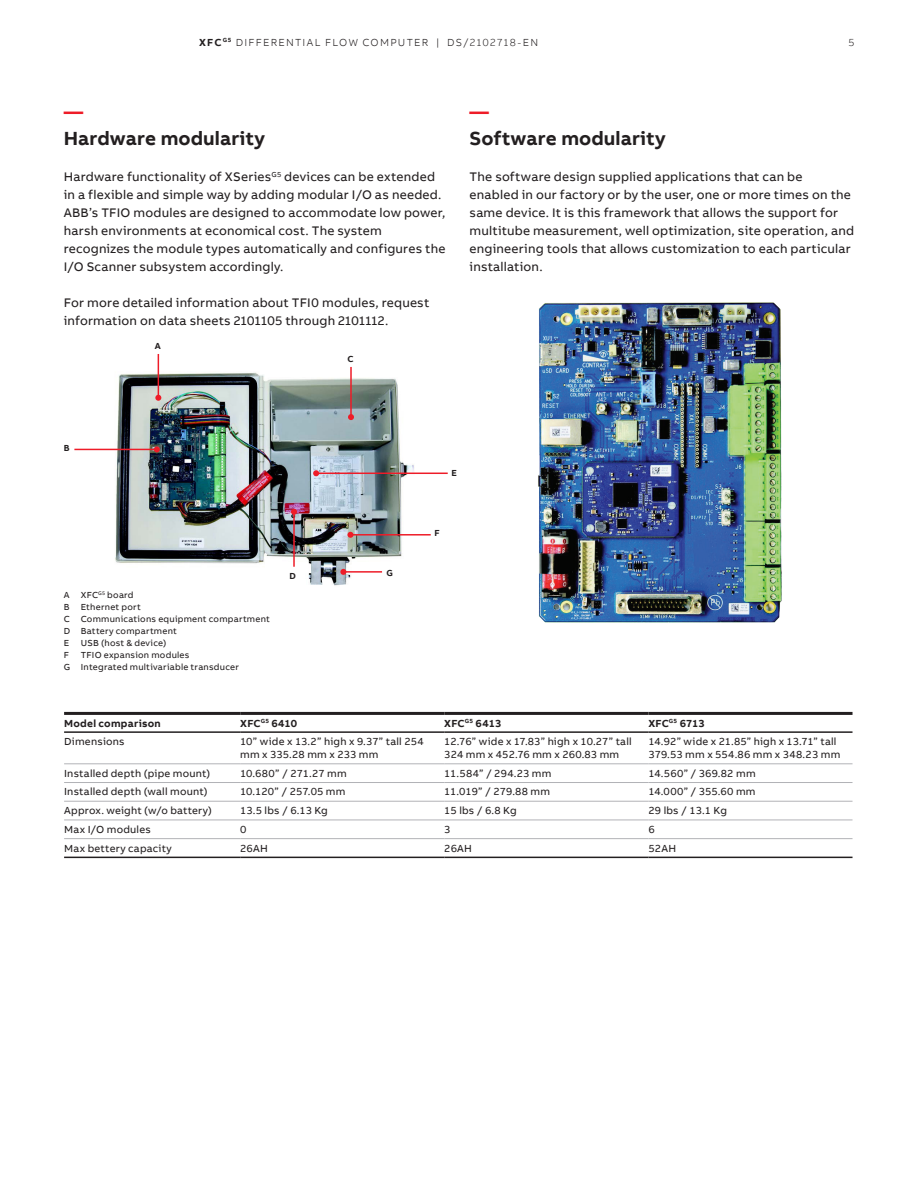
<style>
.page{position:relative;width:918px;height:1188px;background:#fff}
.page>*{position:absolute;margin:0;border:0;box-sizing:border-box;transform-origin:0 0}
.Intro_text_before_bo{font:700 19.5px "AB Bvoice";letter-spacing:.005em;color:#231f20}
.Intro_text_before_bo-2{font:700 19.5px "AB Bvoice";color:#ee1c28}
.Body_text{font:12.75px/18px "AB Bvoice";letter-spacing:.015em;color:#231f20}
.Table_content__left{font:10.5px/13.5px "AB Bvoice";letter-spacing:.02em;color:#231f20}
.t1{font:300 10.5px "AB Bvoice";letter-spacing:.12em;color:#231f20}
.Table_title__left{font:700 10.5px "AB Bvoice";letter-spacing:.025em;color:#231f20}
.t2{font:9px "AB Bvoice";letter-spacing:.025em;color:#231f20}
.Captions{font:700 9px "AB Bvoice";color:#231f20}
.s1{font-weight:700}
</style>
<div class="page">
<img style="left:87px;top:354px;width:350px;height:232px">
<hr style="left:74px;top:449px;width:83px;height:1px;background:#ee1c28">
<svg style="left:154px;top:446px;width:6px;height:6px"></svg>
<hr style="left:316px;top:473px;width:132px;height:1px;background:#ee1c28">
<svg style="left:313px;top:470px;width:6px;height:6px"></svg>
<hr style="left:350px;top:534px;width:81px;height:2px;background:#ee1c28">
<svg style="left:347px;top:532px;width:6px;height:6px"></svg>
<hr style="left:343px;top:571px;width:39px;height:2px;background:#ee1c28">
<svg style="left:340px;top:569px;width:6px;height:6px"></svg>
<hr style="left:158px;top:354px;width:1px;height:44px;background:#ee1c28">
<svg style="left:155px;top:395px;width:6px;height:6px"></svg>
<hr style="left:350px;top:367px;width:2px;height:50px;background:#ee1c28">
<svg style="left:348px;top:414px;width:6px;height:6px"></svg>
<hr style="left:293px;top:512px;width:2px;height:55px;background:#ee1c28">
<svg style="left:291px;top:509px;width:6px;height:6px"></svg>
<img style="left:538px;top:302px;width:244px;height:321px">
<hr style="left:64px;top:712px;width:176px;height:3px;background:#231f20">
<hr style="left:240px;top:712px;width:204px;height:3px;background:#231f20">
<hr style="left:444px;top:712px;width:204px;height:3px;background:#231f20">
<hr style="left:648px;top:712px;width:205px;height:3px;background:#231f20">
<hr style="left:64px;top:731px;width:176px;height:2px;background:#231f20">
<hr style="left:240px;top:731px;width:204px;height:2px;background:#231f20">
<hr style="left:444px;top:731px;width:204px;height:2px;background:#231f20">
<hr style="left:648px;top:731px;width:205px;height:2px;background:#231f20">
<hr style="left:64px;top:763px;width:176px;height:1px;background:#b2b3b7">
<hr style="left:240px;top:763px;width:204px;height:1px;background:#b2b3b7">
<hr style="left:444px;top:763px;width:204px;height:1px;background:#b2b3b7">
<hr style="left:648px;top:763px;width:205px;height:1px;background:#b2b3b7">
<hr style="left:64px;top:782px;width:176px;height:1px;background:#b2b3b7">
<hr style="left:240px;top:782px;width:204px;height:1px;background:#b2b3b7">
<hr style="left:444px;top:782px;width:204px;height:1px;background:#b2b3b7">
<hr style="left:648px;top:782px;width:205px;height:1px;background:#b2b3b7">
<hr style="left:64px;top:801px;width:176px;height:1px;background:#b2b3b7">
<hr style="left:240px;top:801px;width:204px;height:1px;background:#b2b3b7">
<hr style="left:444px;top:801px;width:204px;height:1px;background:#b2b3b7">
<hr style="left:648px;top:801px;width:205px;height:1px;background:#b2b3b7">
<hr style="left:64px;top:820px;width:176px;height:1px;background:#b2b3b7">
<hr style="left:240px;top:820px;width:204px;height:1px;background:#b2b3b7">
<hr style="left:444px;top:820px;width:204px;height:1px;background:#b2b3b7">
<hr style="left:648px;top:820px;width:205px;height:1px;background:#b2b3b7">
<hr style="left:64px;top:838px;width:176px;height:1px;background:#b2b3b7">
<hr style="left:240px;top:838px;width:204px;height:1px;background:#b2b3b7">
<hr style="left:444px;top:838px;width:204px;height:1px;background:#b2b3b7">
<hr style="left:648px;top:838px;width:205px;height:1px;background:#b2b3b7">
<hr style="left:64px;top:857px;width:176px;height:1px;background:#231f20">
<hr style="left:240px;top:857px;width:204px;height:1px;background:#231f20">
<hr style="left:444px;top:857px;width:204px;height:1px;background:#231f20">
<hr style="left:648px;top:857px;width:205px;height:1px;background:#231f20">
<p class="t1" style="left:199px;top:36px;width:341px"><span class="s1">XFC</span><sup>G5</sup> DIFFERENTIAL FLOW COMPUTER | DS/2102718-EN</p>
<p class="t1" style="left:848px;top:36px;width:7px">5</p>
<p class="Intro_text_before_bo-2" style="left:64px;top:99px;width:21px">—</p>
<p class="Intro_text_before_bo" style="left:64px;top:126px;width:203px">Hardware modularity</p>
<p class="Body_text" style="left:64px;top:168px;width:383px">Hardware functionality of XSeries<sup>G5</sup> devices can be extended in a flexible and simple way by adding modular I/O as needed.<br>ABB’s TFIO modules are designed to accommodate low power, harsh environments at economical cost. The system recognizes the module types automatically and configures the I/O Scanner subsystem accordingly.</p>
<p class="Body_text" style="left:64px;top:294px;width:367px">For more detailed information about TFI0 modules, request information on data sheets 2101105 through 2101112.</p>
<p class="Captions" style="left:155px;top:341px;width:8px">A</p>
<p class="Captions" style="left:347px;top:353px;width:8px">C</p>
<p class="Intro_text_before_bo-2" style="left:470px;top:99px;width:21px">—</p>
<p class="Intro_text_before_bo" style="left:470px;top:126px;width:198px">Software modularity</p>
<p class="Body_text" style="left:470px;top:168px;width:386px">The software design supplied applications that can be enabled in our factory or by the user, one or more times on the same device. It is this framework that allows the support for multitube measurement, well optimization, site operation, and engineering tools that allows customization to each particular installation.</p>
<p class="Captions" style="left:64px;top:442px;width:7px">B</p>
<p class="t2" style="left:64px;top:589px;width:7px">A</p>
<p class="t2" style="left:81px;top:589px;width:54px">XFC<sup>G5</sup> board</p>
<p class="t2" style="left:64px;top:601px;width:79px">B Ethernet port</p>
<p class="t2" style="left:64px;top:613px;width:208px">C Communications equipment compartment</p>
<p class="t2" style="left:64px;top:625px;width:115px">D Battery compartment</p>
<p class="t2" style="left:64px;top:637px;width:7px">E</p>
<p class="t2" style="left:81px;top:637px;width:87px">USB (host &amp; device)</p>
<p class="t2" style="left:64px;top:649px;width:7px">F</p>
<p class="t2" style="left:81px;top:649px;width:110px">TFIO expansion modules</p>
<p class="t2" style="left:64px;top:661px;width:177px">G Integrated multivariable transducer</p>
<p class="Captions" style="left:290px;top:570px;width:8px">D</p>
<p class="Captions" style="left:386px;top:567px;width:8px">G</p>
<p class="Captions" style="left:451px;top:467px;width:7px">E</p>
<p class="Captions" style="left:434px;top:528px;width:7px">F</p>
<p class="Table_title__left" style="left:64px;top:717px;width:98px">Model comparison</p>
<p class="Table_title__left" style="left:240px;top:717px;width:58px">XFC<sup>G5</sup> 6410</p>
<p class="Table_title__left" style="left:444px;top:717px;width:58px">XFC<sup>G5</sup> 6413</p>
<p class="Table_title__left" style="left:648px;top:717px;width:58px">XFC<sup>G5</sup> 6713</p>
<p class="Table_content__left" style="left:64px;top:735px;width:62px">Dimensions</p>
<p class="Table_content__left" style="left:240px;top:735px;width:185px">10” wide x 13.2” high x 9.37” tall 254 mm x 335.28 mm x 233 mm</p>
<p class="Table_content__left" style="left:444px;top:735px;width:189px">12.76” wide x 17.83” high x 10.27” tall</p>
<p class="Table_content__left" style="left:648px;top:735px;width:193px">14.92” wide x 21.85” high x 13.71” tall<br>379.53 mm x 554.86 mm x 348.23 mm</p>
<p class="Table_content__left" style="left:444px;top:748px;width:176px">324 mm x 452.76 mm x 260.83 mm</p>
<p class="Table_content__left" style="left:64px;top:766px;width:148px">Installed depth (pipe mount)</p>
<p class="Table_content__left" style="left:240px;top:766px;width:108px">10.680” / 271.27 mm</p>
<p class="Table_content__left" style="left:444px;top:766px;width:109px">11.584” / 294.23 mm</p>
<p class="Table_content__left" style="left:648px;top:766px;width:109px">14.560” / 369.82 mm</p>
<p class="Table_content__left" style="left:64px;top:785px;width:145px">Installed depth (wall mount)</p>
<p class="Table_content__left" style="left:240px;top:785px;width:107px">10.120” / 257.05 mm</p>
<p class="Table_content__left" style="left:444px;top:785px;width:107px">11.019” / 279.88 mm</p>
<p class="Table_content__left" style="left:648px;top:785px;width:109px">14.000” / 355.60 mm</p>
<p class="Table_content__left" style="left:64px;top:804px;width:149px">Approx. weight (w/o battery)</p>
<p class="Table_content__left" style="left:240px;top:804px;width:89px">13.5 lbs / 6.13 Kg</p>
<p class="Table_content__left" style="left:444px;top:804px;width:74px">15 lbs / 6.8 Kg</p>
<p class="Table_content__left" style="left:648px;top:804px;width:80px">29 lbs / 13.1 Kg</p>
<p class="Table_content__left" style="left:64px;top:823px;width:88px">Max I/O modules</p>
<p class="Table_content__left" style="left:240px;top:823px;width:8px">0</p>
<p class="Table_content__left" style="left:444px;top:823px;width:8px">3</p>
<p class="Table_content__left" style="left:648px;top:823px;width:8px">6</p>
<p class="Table_content__left" style="left:64px;top:841px;width:109px">Max bettery capacity</p>
<p class="Table_content__left" style="left:240px;top:841px;width:29px">26AH</p>
<p class="Table_content__left" style="left:444px;top:841px;width:29px">26AH</p>
<p class="Table_content__left" style="left:648px;top:841px;width:29px">52AH</p>
</div>
